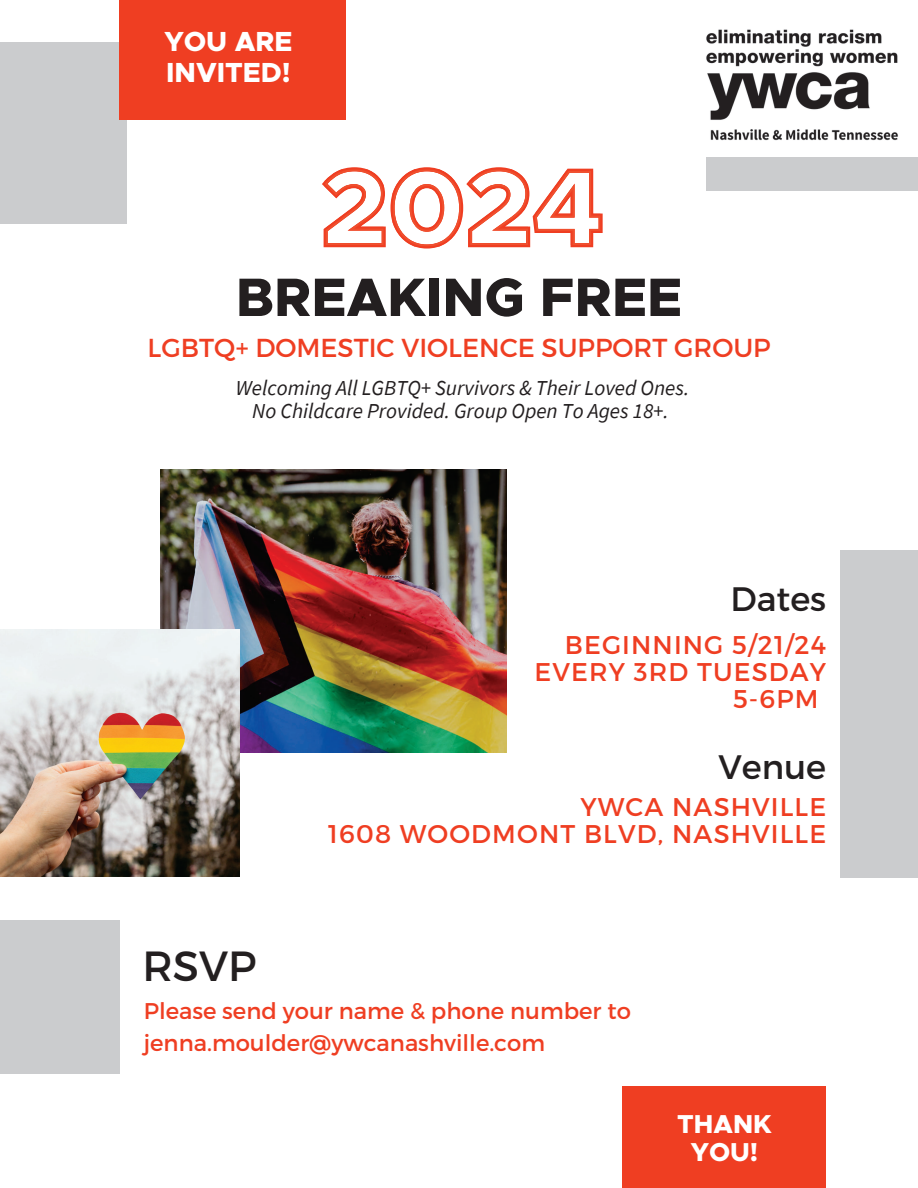
<style>
.page{position:relative;width:918px;height:1188px;background:#fff}
.page>*{position:absolute;margin:0;border:0;box-sizing:border-box;transform-origin:0 0}
.t1{font:800 54.3px "Metropolis";color:#231f20}
.t2{font:42.15px "Montserrat";color:#231f20}
.t3{font:33.9px "Montserrat";color:#231f20}
.t4{font:800 27.75px/31.5px "Metropolis";color:#fff}
.t5{font:800 26.1px/27.6px "Metropolis";color:#fff;text-align:center}
.t6{font:25.95px "Montserrat";color:#ef3e22}
.t7{font:25.65px/27px "Montserrat";letter-spacing:.045em;color:#ef3e22;text-align:right}
.t8{font:22.8px/31.5px "Montserrat";color:#ef3e22}
.t9{font:italic 21.3px/23.7px "Source Sans Pro";color:#231f20;text-align:center}
</style>
<div class="page">
<img style="left:161px;top:469px;width:345px;height:284px">
<div style="left:0;top:42px;width:126px;height:182px;background:#cbccce"></div>
<div style="left:840px;top:550px;width:78px;height:328px;background:#cbccce"></div>
<div style="left:0;top:921px;width:120px;height:153px;background:#cbccce"></div>
<div style="left:706px;top:158px;width:212px;height:32px;background:#cbccce"></div>
<div style="left:120px;top:0;width:226px;height:119px;background:#ef3e22"></div>
<div style="left:623px;top:1087px;width:203px;height:101px;background:#ef3e22"></div>
<img style="left:706px;top:29px;width:212px;height:129px">
<svg style="left:322px;top:167px;width:281px;height:82px"></svg>
<img style="left:0;top:629px;width:240px;height:248px">
<h3 class="t4" style="left:164px;top:27px;width:130px">YOU ARE<br>INVITED!</h3>
<h1 class="t1" style="left:236px;top:273px;width:448px">BREAKING FREE</h1>
<p class="t6" style="left:148px;top:331px;width:625px">LGBTQ+ DOMESTIC VIOLENCE SUPPORT GROUP</p>
<p class="t9" style="left:236px;top:375px;width:455px">Welcoming All LGBTQ+ Survivors &amp; Their Loved Ones.<br>No Childcare Provided. Group Open To Ages 18+.</p>
<h3 class="t3" style="left:730px;top:577px;width:97px">Dates</h3>
<p class="t7" style="left:565px;top:630px;width:263px">BEGINNING 5/21/24</p>
<p class="t7" style="left:534px;top:657px;width:293px">EVERY 3RD TUESDAY</p>
<p class="t7" style="left:733px;top:684px;width:87px">5-6PM</p>
<h2 class="t2" style="left:143px;top:938px;width:116px">RSVP</h2>
<h3 class="t3" style="left:718px;top:745px;width:109px">Venue</h3>
<p class="t7" style="left:328px;top:792px;width:499px">YWCA NASHVILLE<br>1608 WOODMONT BLVD, NASHVILLE</p>
<p class="t8" style="left:144px;top:994px;width:489px">Please send your name &amp; phone number to jenna.moulder@ywcanashville.com</p>
<p class="t5" style="left:677px;top:1112px;width:96px">THANK<br>YOU!</p>
</div>
